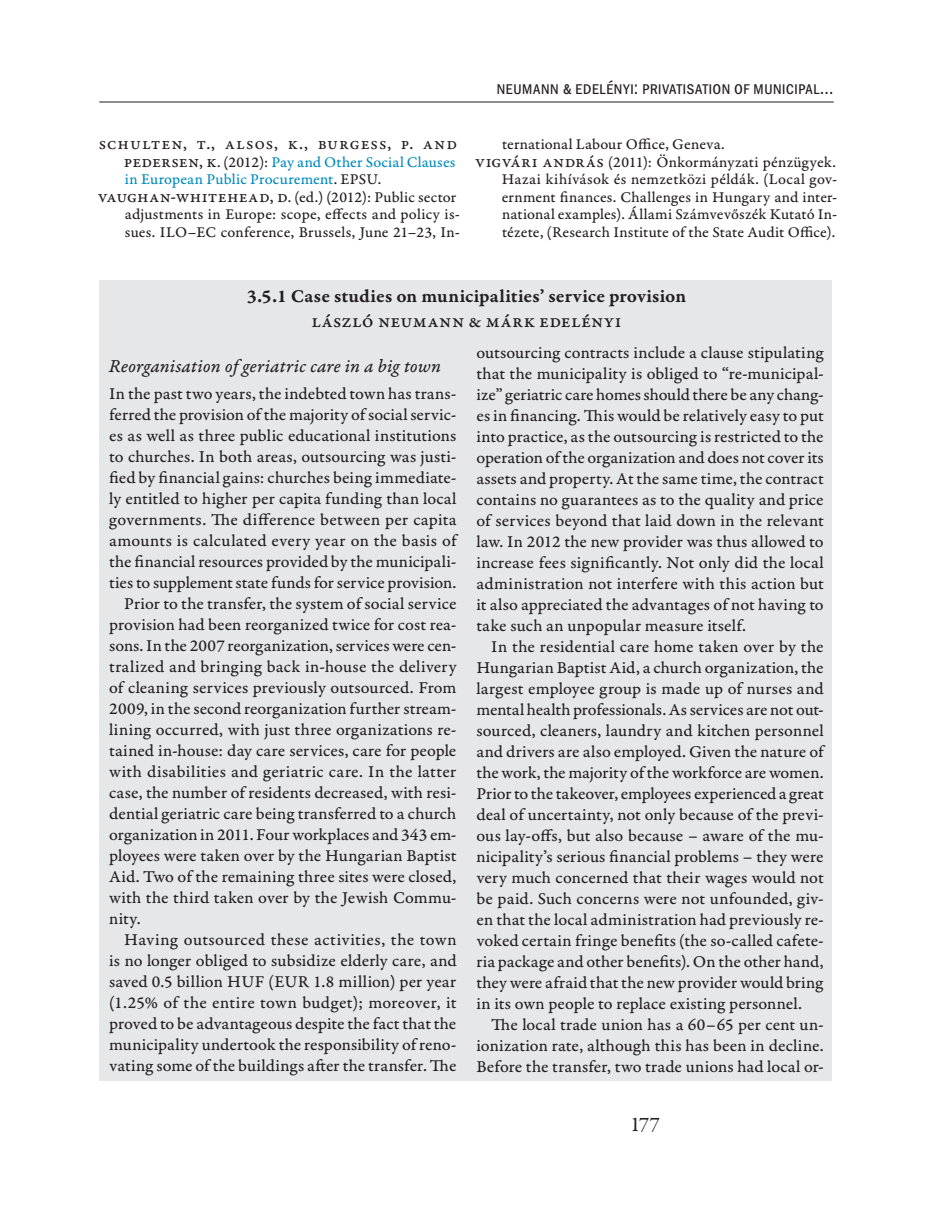
<style>
.page{position:relative;width:933px;height:1231px;background:#fff}
.page>*{position:absolute;margin:0;border:0;box-sizing:border-box;transform-origin:0 0}
.t1{font:21px "Garamond Premr Pro";color:#231f20}
.t2{font:19.25px "Garamond Premr Pro Capt Semi";letter-spacing:.005em;color:#231f20}
.t3{font:19.25px "Franklin Gothic Cond";color:#231f20}
.t4{font:italic 19.25px "Garamond Premr Pro Capt";letter-spacing:.005em;color:#231f20}
.t5{font:19.25px "Garamond Premr Pro Capt Med";letter-spacing:.01em;color:#231f20}
.t6{font:17.5px/21px "Garamond Premr Pro Capt";color:#231f20;text-align:justify}
.t7{font:17.5px "Garamond Premr Pro Capt";letter-spacing:.05em;color:#231f20}
.t8{font:15.75px "Garamond Premr Pro Capt";letter-spacing:.015em;color:#231f20}
.t9{font:15.75px "Garamond Premr Pro Capt";letter-spacing:.01em;color:#008bc0}
.s1{font-size:17.5px;color:#231f20}
.s2{color:#231f20}
.s3{font-size:17.5px}
</style>
<div class="page">
<div style="left:99px;top:279px;width:733px;height:801px;background:#e6e7e9"></div>
<hr style="left:99px;top:102px;width:734px;height:1px;background:#231f20">
<p class="t3" style="left:496px;top:76px;width:339px">Neumann &amp; Edelényi: Privatisation of municipal…</p>
<p class="t7" style="left:99px;top:133px;width:360px">Schulten, T., Alsos, K., Burgess, P. and</p>
<p class="t9" style="left:124px;top:152px;width:333px"><span class="s1">Pedersen, K</span><span class="s2">. (2012):</span> Pay and Other Social Clauses</p>
<p class="t9" style="left:125px;top:170px;width:258px">in European Public Procurement<span class="s2">. EPSU.</span></p>
<p class="t8" style="left:98px;top:187px;width:360px"><span class="s3">Vaughan-Whitehead, D</span>. (ed.) (2012): Public sector</p>
<p class="t8" style="left:125px;top:205px;width:337px">adjustments in Europe: scope, effects and policy is-</p>
<p class="t8" style="left:125px;top:222px;width:337px">sues. ILO–EC conference, Brussels, June 21–23, In-</p>
<p class="t8" style="left:502px;top:135px;width:224px">ternational Labour Office, Geneva.</p>
<p class="t8" style="left:475px;top:152px;width:362px"><span class="s3">Vigvári András</span> (2011): Önkormányzati pénzügyek.</p>
<p class="t8" style="left:502px;top:170px;width:337px">Hazai kihívások és nemzetközi példák. (Local gov-</p>
<p class="t8" style="left:502px;top:187px;width:337px">ernment finances. Challenges in Hungary and inter-</p>
<p class="t8" style="left:502px;top:205px;width:336px">national examples). Állami Számvevőszék Kutató In-</p>
<p class="t8" style="left:502px;top:222px;width:335px">tézete, (Research Institute of the State Audit Office).</p>
<p class="t2" style="left:247px;top:284px;width:441px">3.5.1 Case studies on municipalities’ service provision</p>
<p class="t5" style="left:311px;top:309px;width:311px">László Neumann &amp; Márk Edelényi</p>
<p class="t4" style="left:109px;top:354px;width:334px">Reorganisation of geriatric care in a big town</p>
<p class="t6" style="left:109px;top:383px;width:349px">In the past two years, the indebted town has trans-</p>
<p class="t6" style="left:109px;top:404px;width:349px">ferred the provision of the majority of social servic-</p>
<p class="t6" style="left:109px;top:425px;width:349px">es as well as three public educational institutions</p>
<p class="t6" style="left:109px;top:446px;width:349px">to churches. In both areas, outsourcing was justi-</p>
<p class="t6" style="left:109px;top:467px;width:349px">fied by financial gains: churches being immediate-</p>
<p class="t6" style="left:109px;top:488px;width:349px">ly entitled to higher per capita funding than local</p>
<p class="t6" style="left:109px;top:509px;width:349px">governments. The difference between per capita</p>
<p class="t6" style="left:109px;top:530px;width:349px">amounts is calculated every year on the basis of</p>
<p class="t6" style="left:109px;top:551px;width:349px">the financial resources provided by the municipali-</p>
<p class="t6" style="left:109px;top:572px;width:349px">ties to supplement state funds for service provision.</p>
<p class="t6" style="left:124px;top:593px;width:334px">Prior to the transfer, the system of social service</p>
<p class="t6" style="left:109px;top:614px;width:349px">provision had been reorganized twice for cost rea-</p>
<p class="t6" style="left:109px;top:635px;width:349px">sons. In the 2007 reorganization, services were cen-</p>
<p class="t6" style="left:109px;top:656px;width:349px">tralized and bringing back in-house the delivery</p>
<p class="t6" style="left:109px;top:677px;width:349px">of cleaning services previously outsourced. From</p>
<p class="t6" style="left:109px;top:698px;width:349px">2009, in the second reorganization further stream-</p>
<p class="t6" style="left:109px;top:719px;width:349px">lining occurred, with just three organizations re-</p>
<p class="t6" style="left:109px;top:740px;width:349px">tained in-house: day care services, care for people</p>
<p class="t6" style="left:109px;top:761px;width:349px">with disabilities and geriatric care. In the latter</p>
<p class="t6" style="left:109px;top:782px;width:349px">case, the number of residents decreased, with resi-</p>
<p class="t6" style="left:109px;top:803px;width:349px">dential geriatric care being transferred to a church</p>
<p class="t6" style="left:109px;top:824px;width:349px">organization in 2011. Four workplaces and 343 em-</p>
<p class="t6" style="left:109px;top:845px;width:349px">ployees were taken over by the Hungarian Baptist</p>
<p class="t6" style="left:109px;top:866px;width:349px">Aid. Two of the remaining three sites were closed,</p>
<p class="t6" style="left:109px;top:887px;width:349px">with the third taken over by the Jewish Commu-</p>
<p class="t6" style="left:109px;top:908px;width:33px">nity.</p>
<p class="t6" style="left:124px;top:929px;width:334px">Having outsourced these activities, the town</p>
<p class="t6" style="left:109px;top:950px;width:349px">is no longer obliged to subsidize elderly care, and</p>
<p class="t6" style="left:109px;top:971px;width:349px">saved 0.5 billion HUF (EUR 1.8 million) per year</p>
<p class="t6" style="left:109px;top:992px;width:349px">(1.25% of the entire town budget); moreover, it</p>
<p class="t6" style="left:109px;top:1013px;width:349px">proved to be advantageous despite the fact that the</p>
<p class="t6" style="left:109px;top:1034px;width:349px">municipality undertook the responsibility of reno-</p>
<p class="t6" style="left:109px;top:1055px;width:349px">vating some of the buildings after the transfer. The</p>
<p class="t6" style="left:476px;top:342px;width:349px">outsourcing contracts include a clause stipulating that the municipality is obliged to “re-municipal&shy;ize” geriatric care homes should there be any chang&shy;es in financing. This would be relatively easy to put into practice, as the outsourcing is restricted to the operation of the organization and does not cover its assets and property. At the same time, the contract contains no guarantees as to the quality and price of services beyond that laid down in the relevant law. In 2012 the new provider was thus allowed to increase fees significantly. Not only did the local administration not interfere with this action but it also appreciated the advantages of not having to take such an unpopular measure itself.</p>
<p class="t6" style="left:476px;top:636px;width:349px;text-indent:15px">In the residential care home taken over by the Hungarian Baptist Aid, a church organization, the largest employee group is made up of nurses and mental health professionals. As services are not out&shy;sourced, cleaners, laundry and kitchen personnel and drivers are also employed. Given the nature of the work, the majority of the workforce are women.<br>Prior to the takeover, employees experienced a great deal of uncertainty, not only because of the previ&shy;ous lay-offs, but also because – aware of the mu&shy;nicipality’s serious financial problems – they were very much concerned that their wages would not be paid. Such concerns were not unfounded, giv&shy;en that the local administration had previously re&shy;voked certain fringe benefits (the so-called cafete&shy;ria package and other benefits). On the other hand, they were afraid that the new provider would bring in its own people to replace existing personnel.</p>
<p class="t6" style="left:476px;top:1014px;width:349px;text-indent:15px">The local trade union has a 60–65 per cent un&shy;ionization rate, although this has been in decline.<br>Before the transfer, two trade unions had local or-</p>
<p class="t1" style="left:630px;top:1111px;width:31px">177</p>
</div>
